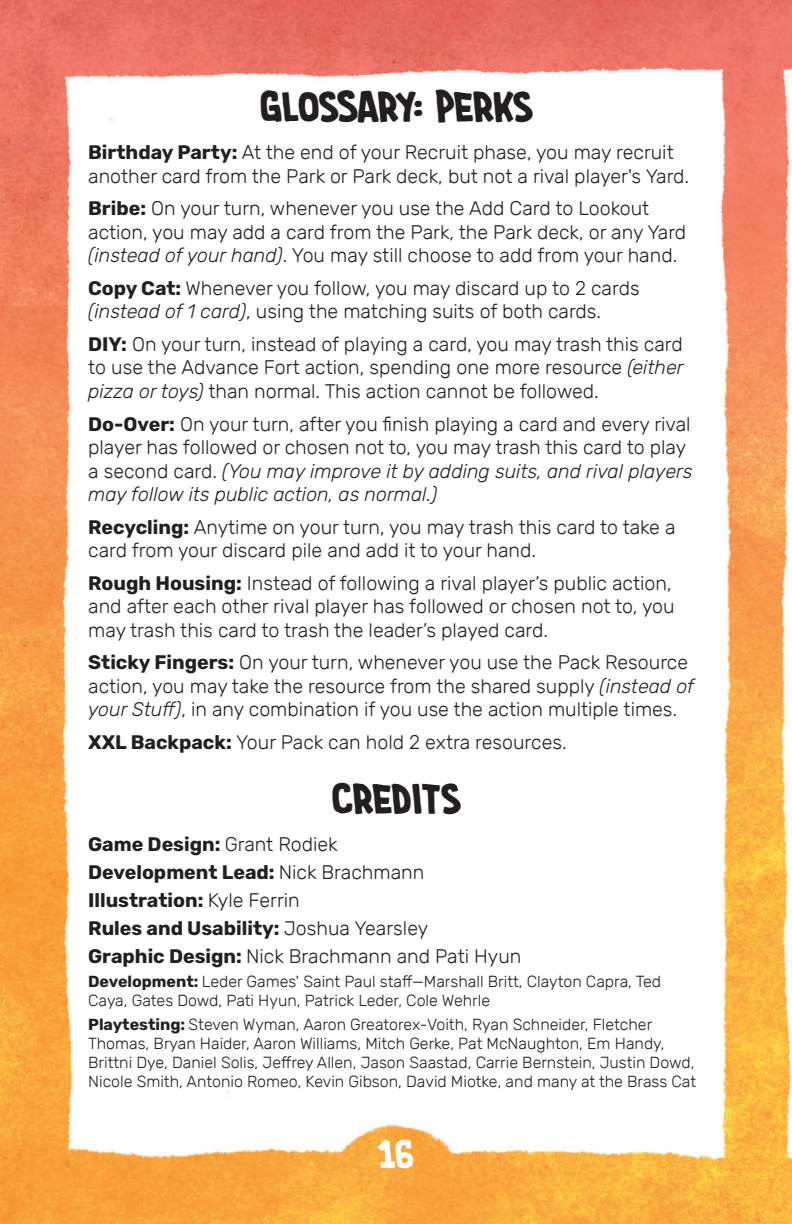
<style>
.page{position:relative;width:792px;height:1224px;background:#fff}
.page>*{position:absolute;margin:0;border:0;box-sizing:border-box;transform-origin:0 0}
.t1{font:700 35.8px "Imaginary Friend BB";color:#231f20}
.t2{font:700 32px "Imaginary Friend BB";color:#fff}
.t3{font:300 19.6px/23.6px "Rubik";color:#231f20}
.t4{font:700 19.6px/28px "Rubik";color:#231f20}
.t5{font:300 16px/19.2px "Rubik";color:#231f20}
.s1{font-weight:700}
.s2{font-style:italic}
.s3{font-weight:300}
</style>
<div class="page">
<img style="left:0;top:0;width:792px;height:1224px">
<h1 class="t1" style="left:260px;top:79px;width:274px">Glossary: Perks</h1>
<p class="t3" style="left:88px;top:141px;width:603px"><span class="s1">Birthday Party:</span> At the end of your Recruit phase, you may recruit another card from the Park or Park deck, but not a rival player's Yard.</p>
<p class="t3" style="left:88px;top:197px;width:600px"><span class="s1">Bribe:</span> On your turn, whenever you use the Add Card to Lookout action, you may add a card from the Park, the Park deck, or any Yard <span class="s2">(instead of your hand)</span>. You may still choose to add from your hand.</p>
<p class="t3" style="left:88px;top:277px;width:553px"><span class="s1">Copy Cat:</span> Whenever you follow, you may discard up to 2 cards <span class="s2">(instead of 1 card)</span>, using the matching suits of both cards.</p>
<p class="t3" style="left:88px;top:333px;width:597px;text-align:justify"><span class="s1">DIY:</span> On your turn, instead of playing a card, you may trash this card to use the Advance Fort action, spending one more resource <span class="s2">(either pizza or toys)</span> than normal. This action cannot be followed.</p>
<p class="t3" style="left:88px;top:412px;width:606px"><span class="s1">Do-Over:</span> On your turn, after you finish playing a card and every rival player has followed or chosen not to, you may trash this card to play a second card. <span class="s2">(You may improve it by adding suits, and rival players may follow its public action, as normal.)</span></p>
<p class="t3" style="left:88px;top:516px;width:589px"><span class="s1">Recycling:</span> Anytime on your turn, you may trash this card to take a card from your discard pile and add it to your hand.</p>
<p class="t3" style="left:88px;top:572px;width:588px"><span class="s1">Rough Housing:</span> Instead of following a rival player’s public action, and after each other rival player has followed or chosen not to, you may trash this card to trash the leader’s played card.</p>
<p class="t3" style="left:88px;top:651px;width:607px"><span class="s1">Sticky Fingers:</span> On your turn, whenever you use the Pack Resource action, you may take the resource from the shared supply <span class="s2">(instead of your Stuff)</span>, in any combination if you use the action multiple times.</p>
<p class="t3" style="left:88px;top:731px;width:480px"><span class="s1">XXL Backpack:</span> Your Pack can hold 2 extra resources.</p>
<h1 class="t1" style="left:332px;top:771px;width:130px">Credits</h1>
<p class="t4" style="left:88px;top:831px;width:435px">Game Design: <span class="s3">Grant Rodiek<br></span>Development Lead: <span class="s3">Nick Brachmann </span>Illustration: <span class="s3">Kyle Ferrin<br></span>Rules and Usability: <span class="s3">Joshua Yearsley<br></span>Graphic Design: <span class="s3">Nick Brachmann and Pati Hyun</span></p>
<p class="t5" style="left:88px;top:972px;width:574px"><span class="s1">Development:</span> Leder Games' Saint Paul staff—Marshall Britt, Clayton Capra, Ted<br>Caya, Gates Dowd, Pati Hyun, Patrick Leder, Cole Wehrle</p>
<p class="t5" style="left:88px;top:1015px;width:609px"><span class="s1">Playtesting:</span> Steven Wyman, Aaron Greatorex-Voith, Ryan Schneider, Fletcher Thomas, Bryan Haider, Aaron Williams, Mitch Gerke, Pat McNaughton, Em Handy, Brittni Dye, Daniel Solis, Jeffrey Allen, Jason Saastad, Carrie Bernstein, Justin Dowd, Nicole Smith, Antonio Romeo, Kevin Gibson, David Miotke, and many at the Brass Cat</p>
<h2 class="t2" style="left:378px;top:1129px;width:37px">16</h2>
</div>
